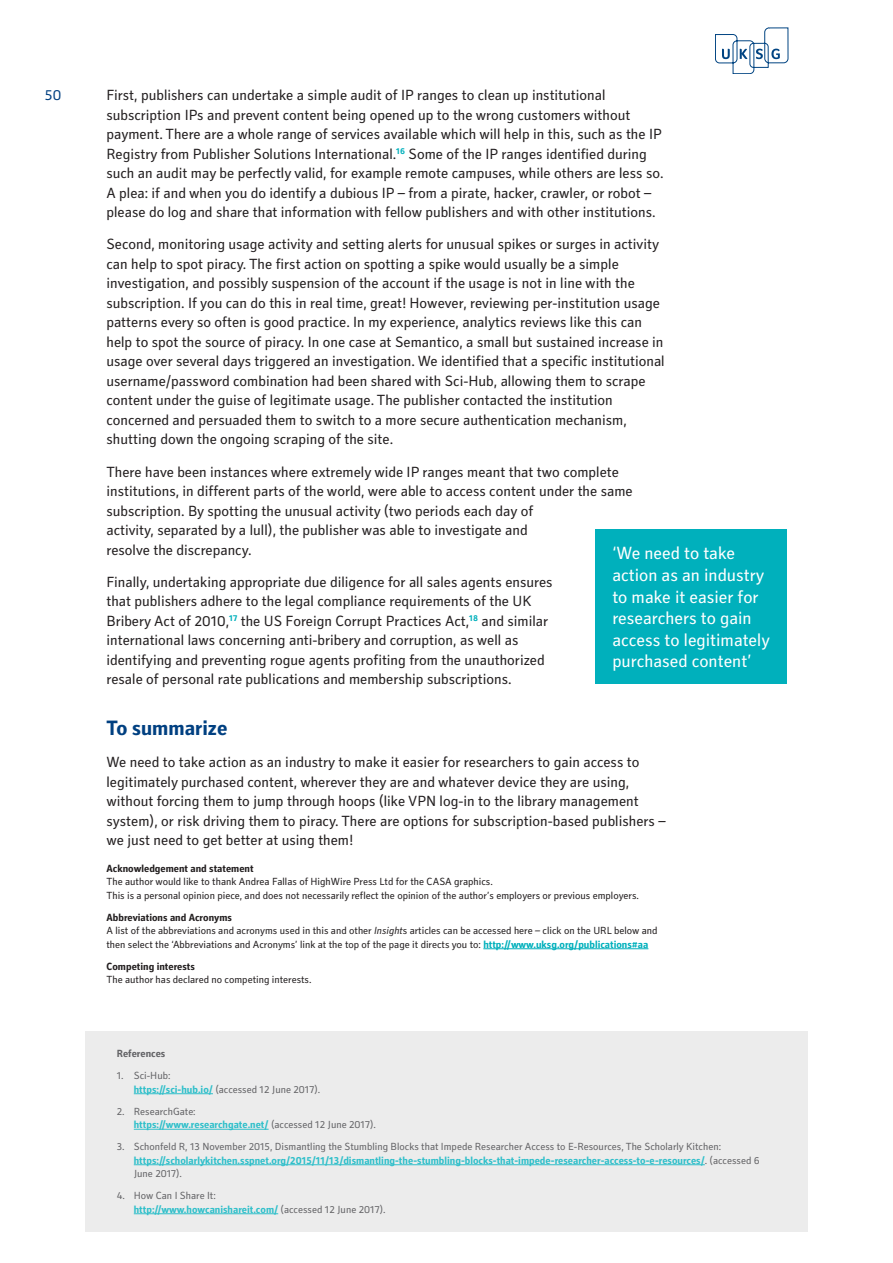
<style>
.page{position:relative;width:893px;height:1263px;background:#fff}
.page>*{position:absolute;margin:0;border:0;box-sizing:border-box;transform-origin:0 0}
.A-Style_Heading{font:700 21px "Secca Std";color:#014081}
.Stand_out_quote{font:18px/21.6px "Secca Std";color:#fff}
.Body{font:15px/19.5px "Secca Std";color:#231f20}
.t1{font:15px "Secca Std";color:#014081}
.Reference_List{font:10.5px/13.5px "Secca Std";color:#636366}
.Reference_List-2{font:10.5px/13.5px "Secca Std";color:#231f20}
.Reference_List-3{font:700 10.5px "Secca Std";color:#231f20}
.Reference_List-4{font:700 10.5px "Secca Std";color:#636366}
.s1{font-style:italic}
.s2{font-weight:700;color:#00b0bc}
.s3{font-weight:700;color:#2fbfca}
</style>
<div class="page">
<svg style="left:715px;top:28px;width:73px;height:46px"></svg>
<hr style="left:483px;top:948px;width:165px;height:1px;background:#00b0bc">
<div style="left:595px;top:530px;width:192px;height:154px;background:#00b0bc"></div>
<div style="left:85px;top:1031px;width:723px;height:200px;background:#ececec"></div>
<hr style="left:134px;top:1093px;width:79px;height:1px;background:#2fbfca">
<hr style="left:134px;top:1129px;width:135px;height:1px;background:#2fbfca">
<hr style="left:134px;top:1164px;width:571px;height:1px;background:#2fbfca">
<hr style="left:134px;top:1213px;width:144px;height:1px;background:#2fbfca">
<p class="t1" style="left:45px;top:87px;width:18px">50</p>
<p class="Body" style="left:106px;top:86px;width:558px">First, publishers can undertake a simple audit of IP ranges to clean up institutional subscription IPs and prevent content being opened up to the wrong customers without payment. There are a whole range of services available which will help in this, such as the IP Registry from Publisher Solutions International.<sup>16</sup> Some of the IP ranges identified during such an audit may be perfectly valid, for example remote campuses, while others are less so.<br>A plea: if and when you do identify a dubious IP – from a pirate, hacker, crawler, or robot – please do log and share that information with fellow publishers and with other institutions.</p>
<p class="Body" style="left:106px;top:235px;width:560px">Second, monitoring usage activity and setting alerts for unusual spikes or surges in activity can help to spot piracy. The first action on spotting a spike would usually be a simple investigation, and possibly suspension of the account if the usage is not in line with the subscription. If you can do this in real time, great! However, reviewing per-institution usage patterns every so often is good practice. In my experience, analytics reviews like this can help to spot the source of piracy. In one case at Semantico, a small but sustained increase in usage over several days triggered an investigation. We identified that a specific institutional username/password combination had been shared with Sci-Hub, allowing them to scrape content under the guise of legitimate usage. The publisher contacted the institution concerned and persuaded them to switch to a more secure authentication mechanism, shutting down the ongoing scraping of the site.</p>
<p class="Body" style="left:106px;top:462px;width:528px">There have been instances where extremely wide IP ranges meant that two complete institutions, in different parts of the world, were able to access content under the same subscription. By spotting the unusual activity (two periods each day of<br>activity, separated by a lull), the publisher was able to investigate and<br>resolve the discrepancy.</p>
<p class="Body" style="left:106px;top:573px;width:448px">Finally, undertaking appropriate due diligence for all sales agents ensures that publishers adhere to the legal compliance requirements of the UK Bribery Act of 2010,<sup>17</sup> the US Foreign Corrupt Practices Act,<sup>18</sup> and similar international laws concerning anti-bribery and corruption, as well as identifying and preventing rogue agents profiting from the unauthorized resale of personal rate publications and membership subscriptions.</p>
<p class="A-Style_Heading" style="left:106px;top:716px;width:122px">To summarize</p>
<p class="Body" style="left:106px;top:753px;width:561px">We need to take action as an industry to make it easier for researchers to gain access to legitimately purchased content, wherever they are and whatever device they are using, without forcing them to jump through hoops (like VPN log-in to the library management system), or risk driving them to piracy. There are options for subscription-based publishers – we just need to get better at using them!</p>
<p class="Reference_List-3" style="left:106px;top:862px;width:149px">Acknowledgement and statement</p>
<p class="Reference_List-2" style="left:106px;top:875px;width:388px">The author would like to thank Andrea Fallas of HighWire Press Ltd for the CASA graphics.</p>
<p class="Reference_List-2" style="left:106px;top:889px;width:534px">This is a personal opinion piece, and does not necessarily reflect the opinion of the author’s employers or previous employers.</p>
<p class="Reference_List-3" style="left:106px;top:911px;width:127px">Abbreviations and Acronyms</p>
<p class="Reference_List-2" style="left:106px;top:924px;width:552px">A list of the abbreviations and acronyms used in this and other <span class="s1">Insight</span>s articles can be accessed here – click on the URL below and then select the ‘Abbreviations and Acronyms’ link at the top of the page it directs you to: <span class="s2">http://www.uksg.org/publications#aa</span></p>
<p class="Reference_List-3" style="left:106px;top:960px;width:90px">Competing interests</p>
<p class="Reference_List-2" style="left:106px;top:973px;width:206px">The author has declared no competing interests.</p>
<p class="Stand_out_quote" style="left:612px;top:543px;width:159px">‘We need to take action as an industry to make it easier for researchers to gain access to legitimately purchased content’</p>
<p class="Reference_List-4" style="left:117px;top:1048px;width:50px">References</p>
<p class="Reference_List" style="left:134px;top:1069px;width:188px;text-indent:-17px">1. Sci-Hub:<br><span class="s3">https://sci-hub.io/</span> (accessed 12 June 2017).</p>
<p class="Reference_List" style="left:134px;top:1105px;width:244px;text-indent:-17px">2. ResearchGate:<br><span class="s3">https://www.researchgate.net/</span> (accessed 12 June 2017).</p>
<p class="Reference_List" style="left:134px;top:1140px;width:627px;text-indent:-17px">3. Schonfeld R, 13 November 2015, Dismantling the Stumbling Blocks that Impede Researcher Access to E-Resources, The Scholarly Kitchen: <span class="s3">https://scholarlykitchen.sspnet.org/2015/11/13/dismantling-the-stumbling-blocks-that-impede-researcher-access-to-e-resources/</span>. (accessed 6<br>June 2017).</p>
<p class="Reference_List" style="left:134px;top:1189px;width:253px;text-indent:-17px">4. How Can I Share It:<br><span class="s3">http://www.howcanishareit.com/</span> (accessed 12 June 2017).</p>
</div>
